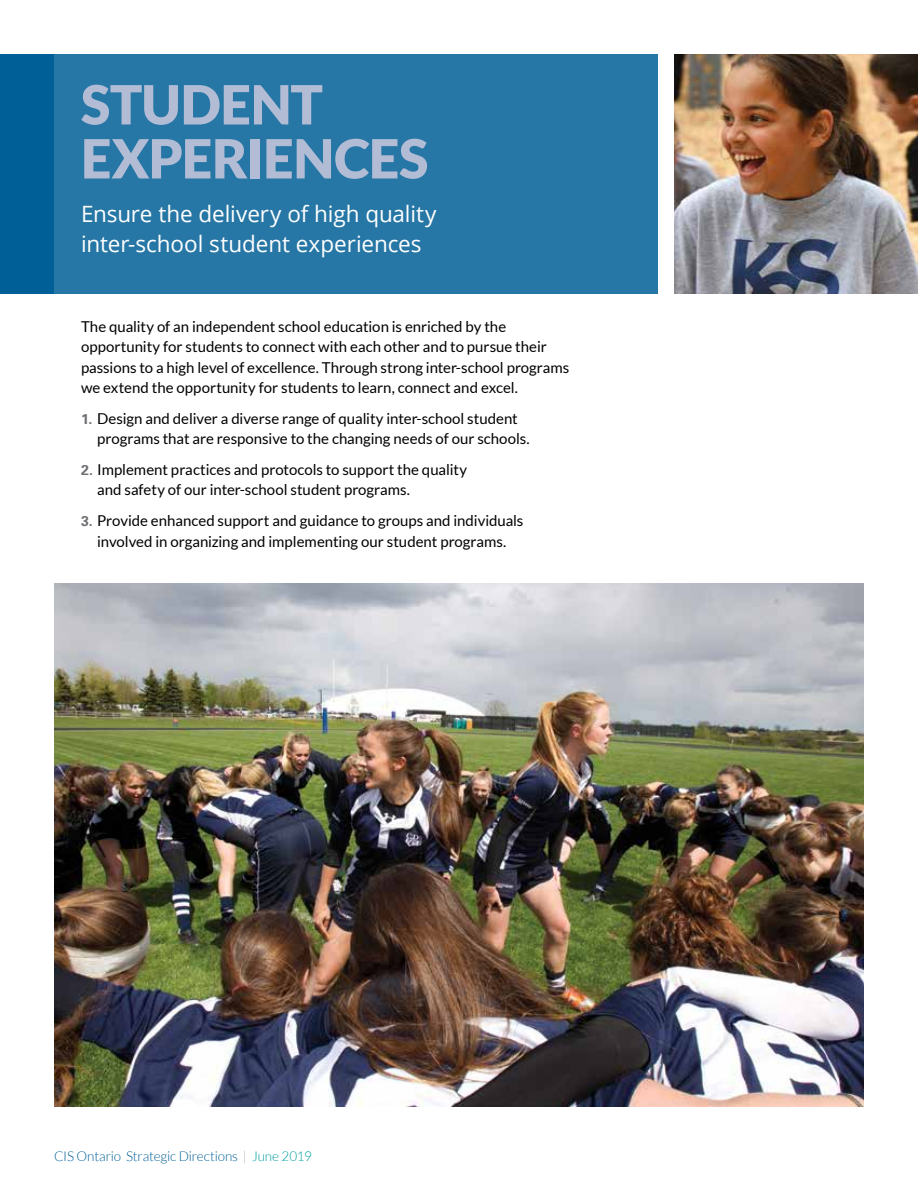
<style>
.page{position:relative;width:918px;height:1188px;background:#fff}
.page>*{position:absolute;margin:0;border:0;box-sizing:border-box;transform-origin:0 0}
.t1{font:900 54px/54px "Lato";letter-spacing:-.005em;color:#b2bcd5}
.t2{font:22.5px/30px "Open Sans";letter-spacing:-.005em;color:#fff}
.t3{font:15px/20.2px "Lato";color:#000}
.t4{font:300 13.5px "Lato";letter-spacing:-.01em;color:#005f96}
.s1{font-family:"Univers";font-weight:700;font-size:14.25px;color:#6d6e71}
.s2{color:#a7a9ac}
.s3{color:#009fa2}
</style>
<div class="page">
<div style="left:54px;top:54px;width:603px;height:239px;background:#2777a6"></div>
<div style="left:0;top:54px;width:54px;height:239px;background:#005f96"></div>
<img style="left:675px;top:54px;width:243px;height:239px">
<img style="left:54px;top:583px;width:810px;height:524px">
<h1 class="t1" style="left:81px;top:77px;width:349px">STUDENT<br>EXPERIENCES</h1>
<h2 class="t2" style="left:81px;top:198px;width:357px">Ensure the delivery of high quality inter-school student experiences</h2>
<p class="t3" style="left:81px;top:316px;width:490px">The quality of an independent school education is enriched by the opportunity for students to connect with each other and to pursue their passions to a high level of excellence. Through strong inter-school programs we extend the opportunity for students to learn, connect and excel.</p>
<p class="t3" style="left:97px;top:408px;width:434px;text-indent:-16px"><span class="s1">1.</span> Design and deliver a diverse range of quality inter-school student programs that are responsive to the changing needs of our schools.</p>
<p class="t3" style="left:97px;top:460px;width:371px;text-indent:-16px"><span class="s1">2.</span> Implement practices and protocols to support the quality and safety of our inter-school student programs.</p>
<p class="t3" style="left:81px;top:511px;width:444px;text-align:center"><span class="s1">3.</span> Provide enhanced support and guidance to groups and individuals involved in organizing and implementing our student programs.</p>
<p class="t4" style="left:54px;top:1149px;width:259px">CIS Ontario Strategic Directions <span class="s2">|</span> <span class="s3">June 2019</span></p>
</div>
